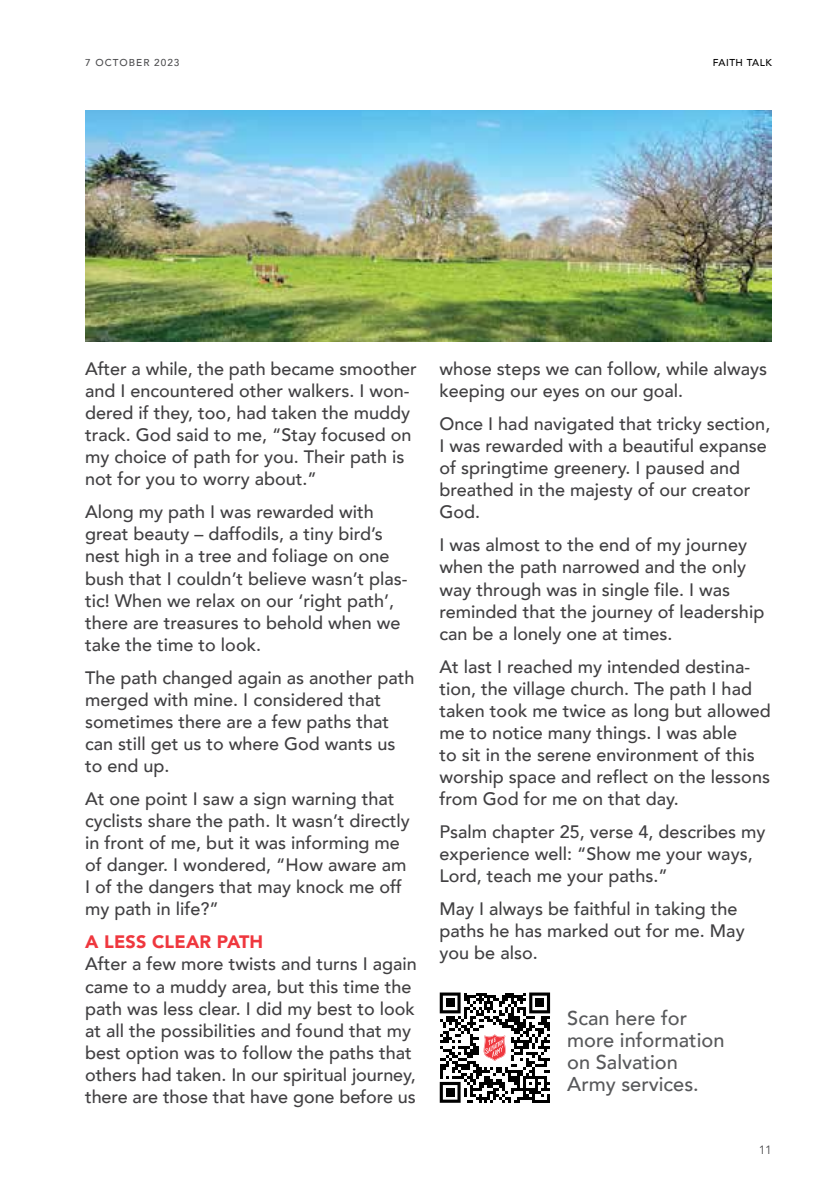
<style>
.page{position:relative;width:840px;height:1191px;background:#fff}
.page>*{position:absolute;margin:0;border:0;box-sizing:border-box;transform-origin:0 0}
.t1{font:500 20px/22px "Avenir";color:#58595b}
.t2{font:500 18px/22px "Avenir";color:#414042}
.t3{font:900 18px "Avenir";letter-spacing:.01em;color:#ef373e}
.t4{font:12px "Avenir";color:#4d4d4f}
.t5{font:500 10px "Avenir";letter-spacing:.1em;color:#4d4d4f}
.t6{font:500 10px "Avenir";letter-spacing:.05em;color:#000}
</style>
<div class="page">
<svg style="left:439px;top:992px;width:110px;height:110px"></svg>
<img style="left:85px;top:110px;width:686px;height:232px">
<p class="t5" style="left:85px;top:54px;width:28px">7 October</p>
<p class="t5" style="left:154px;top:54px;width:27px">2023</p>
<p class="t6" style="left:712px;top:54px;width:60px">FAITH TALK</p>
<p class="t2" style="left:85px;top:357px;width:333px">After a while, the path became smoother and I encountered other walkers. I won&shy;dered if they, too, had taken the muddy track. God said to me, “Stay focused on my choice of path for you. Their path is not for you to worry about.”</p>
<p class="t2" style="left:85px;top:500px;width:324px">Along my path I was rewarded with great beauty – daffodils, a tiny bird’s nest high in a tree and foliage on one bush that I couldn’t believe wasn’t plas&shy;tic! When we relax on our ‘right path’, there are treasures to behold when we take the time to look.</p>
<p class="t2" style="left:85px;top:665px;width:331px">The path changed again as another path merged with mine. I considered that sometimes there are a few paths that can still get us to where God wants us to end up.</p>
<p class="t2" style="left:85px;top:787px;width:326px">At one point I saw a sign warning that cyclists share the path. It wasn’t directly in front of me, but it was informing me of danger. I wondered, “How aware am I of the dangers that may knock me off my path in life?”</p>
<p class="t3" style="left:85px;top:926px;width:179px">A LESS CLEAR PATH</p>
<p class="t2" style="left:85px;top:952px;width:333px">After a few more twists and turns I again came to a muddy area, but this time the path was less clear. I did my best to look at all the possibilities and found that my best option was to follow the paths that others had taken. In our spiritual journey, there are those that have gone before us</p>
<p class="t2" style="left:439px;top:357px;width:329px">whose steps we can follow, while always keeping our eyes on our goal.</p>
<p class="t2" style="left:439px;top:412px;width:332px">Once I had navigated that tricky section,<br>I was rewarded with a beautiful expanse of springtime greenery. I paused and breathed in the majesty of our creator<br>God.</p>
<p class="t2" style="left:439px;top:533px;width:326px">I was almost to the end of my journey when the path narrowed and the only way through was in single file. I was reminded that the journey of leadership can be a lonely one at times.</p>
<p class="t2" style="left:439px;top:654px;width:332px">At last I reached my intended destina&shy;tion, the village church. The path I had taken took me twice as long but allowed me to notice many things. I was able<br>to sit in the serene environment of this worship space and reflect on the lessons from God for me on that day.</p>
<p class="t2" style="left:439px;top:820px;width:327px">Psalm chapter 25, verse 4, describes my experience well: “Show me your ways,<br>Lord, teach me your paths.”</p>
<p class="t2" style="left:439px;top:897px;width:306px">May I always be faithful in taking the paths he has marked out for me. May you be also.</p>
<p class="t1" style="left:567px;top:1005px;width:159px">Scan here for more information on Salvation<br>Army services.</p>
<p class="t4" style="left:758px;top:1142px;width:15px">11</p>
</div>
